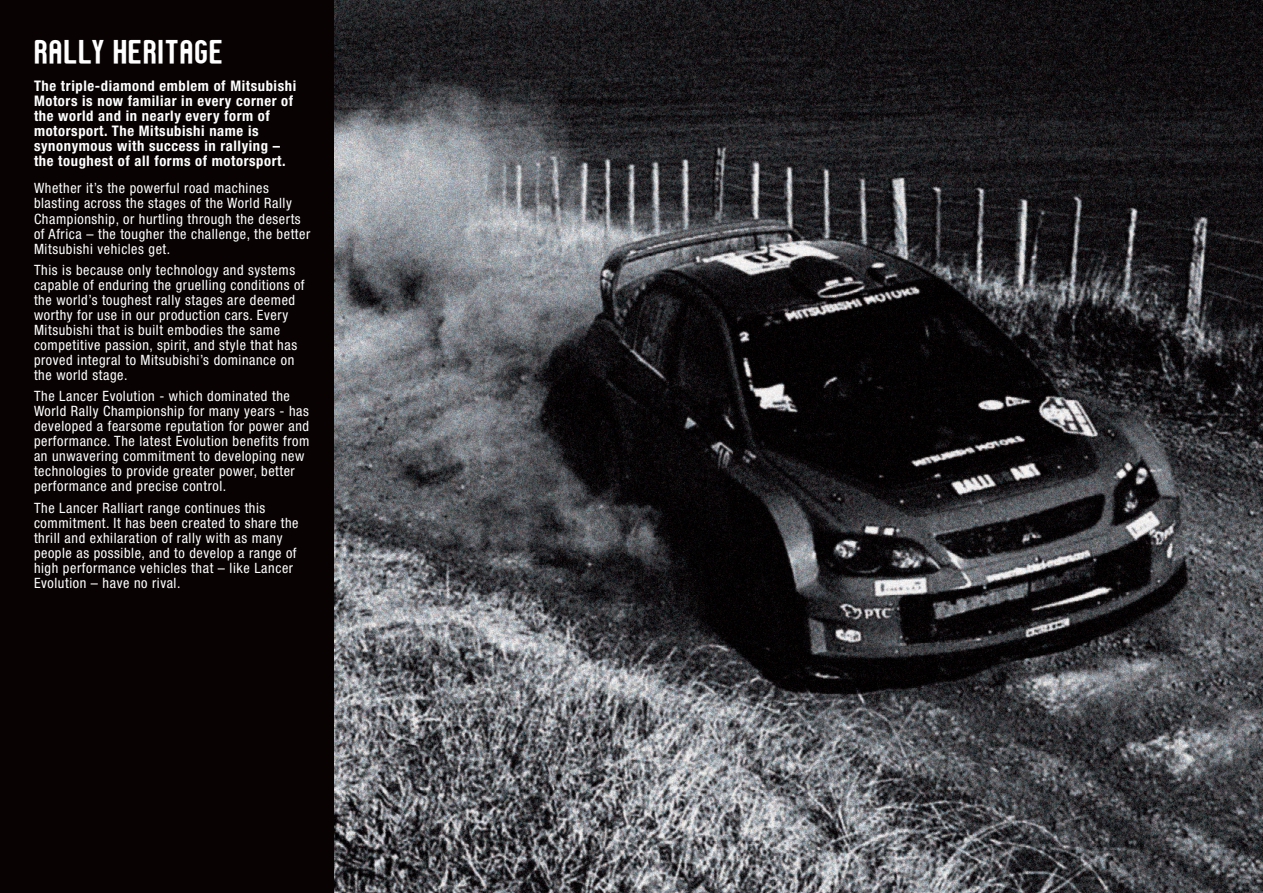
<style>
.page{position:relative;width:1263px;height:893px;background:#080302}
.page>*{position:absolute;margin:0;border:0;box-sizing:border-box;transform-origin:0 0}
.t1{font:36px "Mitsu Gothic";letter-spacing:.04em;color:#fff}
.t2{font:700 condensed 14.7px/15px "Helvetica Neue";letter-spacing:.04em;color:#fff}
.t3{font:condensed 14.25px/15px "Helvetica Neue";letter-spacing:.04em;color:#fff}
</style>
<div class="page">
<img style="left:335px;top:0;width:928px;height:893px">
<h1 class="t1" style="left:34px;top:34px;width:190px">RALLY HERITAGE</h1>
<p class="t2" style="left:34px;top:78px;width:264px">The triple-diamond emblem of Mitsubishi Motors is now familiar in every corner of the world and in nearly every form of motorsport. The Mitsubishi name is synonymous with success in rallying – the toughest of all forms of motorsport.</p>
<p class="t3" style="left:34px;top:181px;width:278px">Whether it’s the powerful road machines blasting across the stages of the World Rally Championship, or hurtling through the deserts of Africa – the tougher the challenge, the better Mitsubishi vehicles get.</p>
<p class="t3" style="left:34px;top:262px;width:272px">This is because only technology and systems capable of enduring the gruelling conditions of the world’s toughest rally stages are deemed worthy for use in our production cars. Every Mitsubishi that is built embodies the same competitive passion, spirit, and style that has proved integral to Mitsubishi’s dominance on the world stage.</p>
<p class="t3" style="left:34px;top:389px;width:277px">The Lancer Evolution - which dominated the World Rally Championship for many years - has developed a fearsome reputation for power and performance. The latest Evolution benefits from an unwavering commitment to developing new technologies to provide greater power, better performance and precise control.</p>
<p class="t3" style="left:34px;top:500px;width:266px">The Lancer Ralliart range continues this commitment. It has been created to share the thrill and exhilaration of rally with as many people as possible, and to develop a range of high performance vehicles that – like Lancer Evolution – have no rival.</p>
</div>
